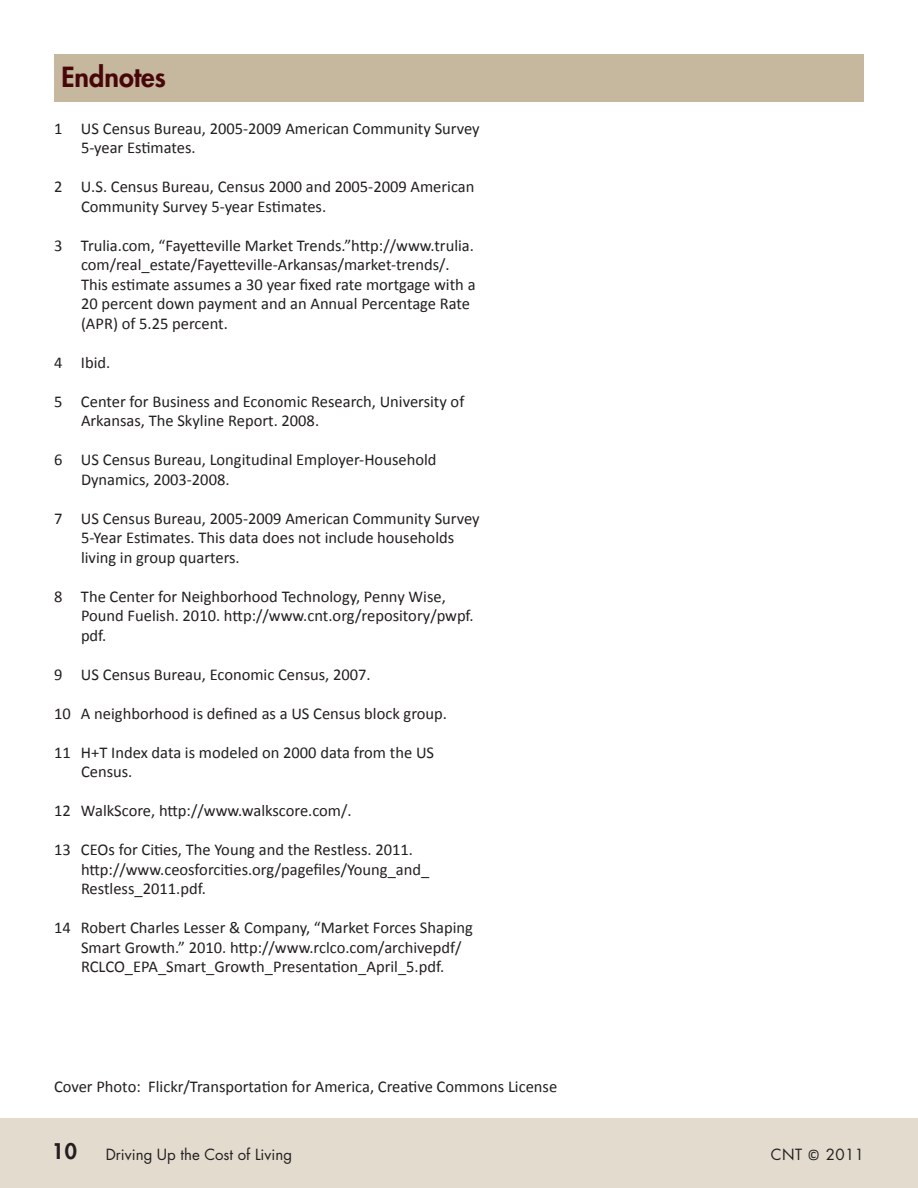
<style>
.page{position:relative;width:918px;height:1188px;background:#fff}
.page>*{position:absolute;margin:0;border:0;box-sizing:border-box;transform-origin:0 0}
.t1{font:800 27px "Futura Std";color:#470709}
.t2{font:800 21px "Futura Std";color:#231f20}
.t3{font:16.5px/19.5px "Calibri";color:#231f20}
.t4{font:15px "Futura Std";color:#231f20}
.s1{font-family:"Calibri"}
</style>
<div class="page">
<div style="left:0;top:1119px;width:918px;height:69px;background:#e2dbce"></div>
<div style="left:54px;top:54px;width:810px;height:47px;background:#c6b79f"></div>
<p class="t1" style="left:61px;top:60px;width:106px">Endnotes</p>
<p class="t3" style="left:81px;top:118px;width:400px;text-indent:-27px">1 US Census Bureau, 2005-2009 American Community Survey<br>5-year Estimates.</p>
<p class="t3" style="left:81px;top:176px;width:395px;text-indent:-27px">2 U.S. Census Bureau, Census 2000 and 2005-2009 American<br>Community Survey 5-year Estimates.</p>
<p class="t3" style="left:81px;top:235px;width:396px;text-indent:-27px">3 Trulia.com, “Fayetteville Market Trends.”http://www.trulia. com/real_estate/Fayetteville-Arkansas/market-trends/.<br>This estimate assumes a 30 year fixed rate mortgage with a 20 percent down payment and an Annual Percentage Rate (APR) of 5.25 percent.</p>
<p class="t3" style="left:54px;top:352px;width:58px">4 Ibid.</p>
<p class="t3" style="left:81px;top:391px;width:385px;text-indent:-27px">5 Center for Business and Economic Research, University of<br>Arkansas, The Skyline Report. 2008.</p>
<p class="t3" style="left:81px;top:449px;width:357px;text-indent:-27px">6 US Census Bureau, Longitudinal Employer-Household<br>Dynamics, 2003-2008.</p>
<p class="t3" style="left:81px;top:508px;width:400px;text-indent:-27px">7 US Census Bureau, 2005-2009 American Community Survey<br>5-Year Estimates. This data does not include households living in group quarters.</p>
<p class="t3" style="left:81px;top:586px;width:394px;text-indent:-27px">8 The Center for Neighborhood Technology, Penny Wise,<br>Pound Fuelish. 2010. http://www.cnt.org/repository/pwpf. pdf.</p>
<p class="t3" style="left:54px;top:664px;width:318px">9 US Census Bureau, Economic Census, 2007.</p>
<p class="t3" style="left:54px;top:703px;width:395px">10 A neighborhood is defined as a US Census block group.</p>
<p class="t3" style="left:81px;top:742px;width:355px;text-indent:-27px">11 H+T Index data is modeled on 2000 data from the US<br>Census.</p>
<p class="t3" style="left:54px;top:800px;width:299px">12 WalkScore, http://www.walkscore.com/.</p>
<p class="t3" style="left:81px;top:839px;width:350px;text-indent:-27px">13 CEOs for Cities, The Young and the Restless. 2011. http://www.ceosforcities.org/pagefiles/Young_and_<br>Restless_2011.pdf.</p>
<p class="t3" style="left:81px;top:917px;width:393px;text-indent:-27px">14 Robert Charles Lesser &amp; Company, “Market Forces Shaping<br>Smart Growth.” 2010. http://www.rclco.com/archivepdf/<br>RCLCO_EPA_Smart_Growth_Presentation_April_5.pdf.</p>
<p class="t3" style="left:54px;top:1076px;width:505px">Cover Photo: Flickr/Transportation for America, Creative Commons License</p>
<p class="t2" style="left:52px;top:1138px;width:27px">10</p>
<p class="t4" style="left:106px;top:1145px;width:188px">Driving Up the Cost of Living</p>
<p class="t4" style="left:771px;top:1145px;width:95px">CNT <span class="s1">©</span> 2011</p>
</div>
